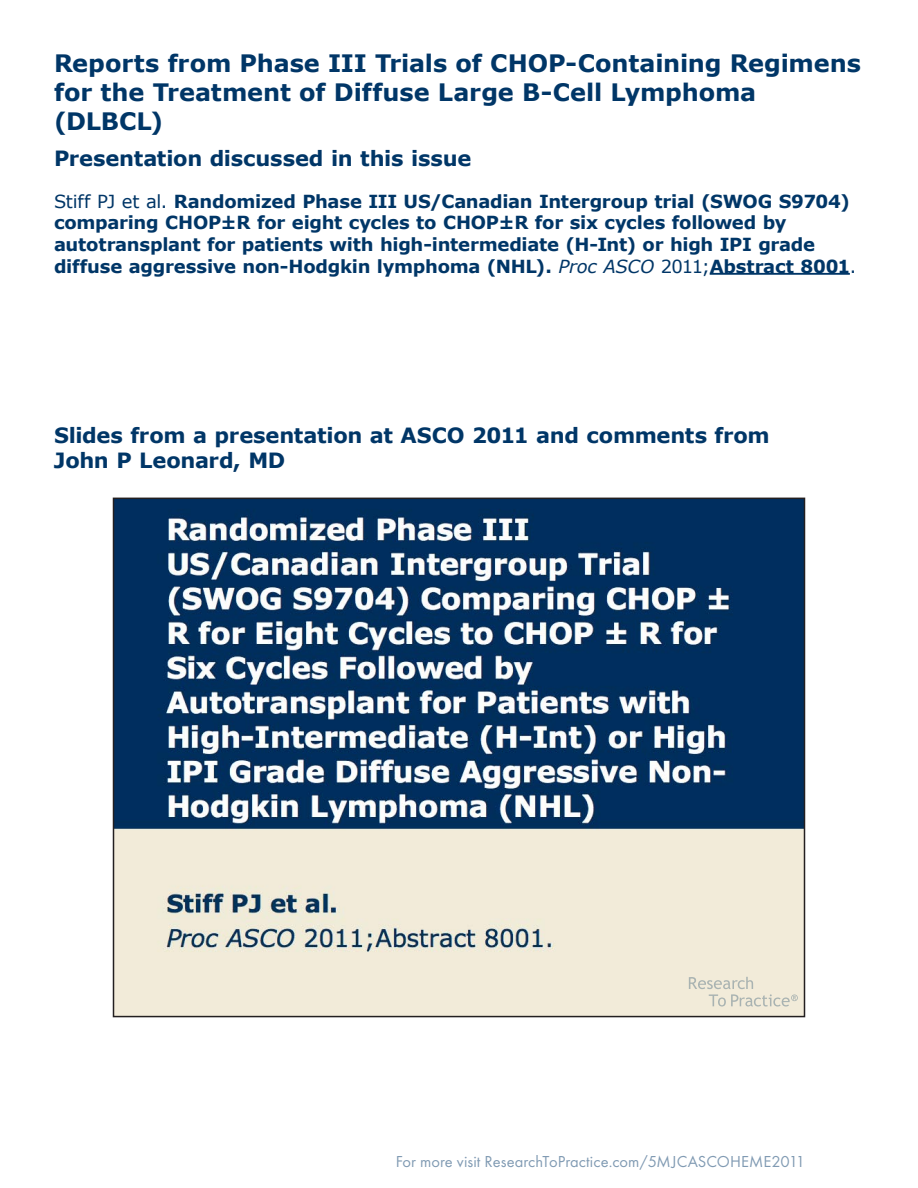
<style>
.page{position:relative;width:918px;height:1188px;background:#fff}
.page>*{position:absolute;margin:0;border:0;box-sizing:border-box;transform-origin:0 0}
.t1{font:700 24px/28.8px "Verdana";letter-spacing:-.005em;color:#003667}
.t2{font:700 21px/25.2px "Verdana";letter-spacing:-.015em;color:#003667}
.t3{font:700 18px/21.6px "Verdana";letter-spacing:-.015em;color:#003667}
.t4{font:16.5px "Futura T";letter-spacing:.005em;color:#003667}
.s1{font-weight:400}
.s2{font-weight:400;font-style:italic}
</style>
<div class="page">
<img style="left:116px;top:501px;width:686px;height:513px">
<div style="left:113px;top:498px;width:692px;height:519px;border:2px solid #231f20"></div>
<hr style="left:710px;top:273px;width:140px;height:2px;background:#003667">
<svg style="left:689px;top:977px;width:109px;height:30px;background:#e5e1d2"></svg>
<h1 class="t1" style="left:54px;top:49px;width:809px">Reports from Phase III Trials of CHOP-Containing Regimens for the Treatment of Diffuse Large B-Cell Lymphoma (DLBCL)</h1>
<p class="t2" style="left:54px;top:145px;width:419px">Presentation discussed in this issue</p>
<p class="t3" style="left:54px;top:190px;width:804px"><span class="s1">Stiff PJ et al.</span> Randomized Phase III US/Canadian Intergroup trial (SWOG S9704) comparing CHOP±R for eight cycles to CHOP±R for six cycles followed by autotransplant for patients with high-intermediate (H-Int) or high IPI grade diffuse aggressive non-Hodgkin lymphoma (NHL). <span class="s2">Proc ASCO</span> <span class="s1">2011;</span>Abstract 8001<span class="s1">.</span></p>
<p class="t2" style="left:54px;top:422px;width:717px">Slides from a presentation at ASCO 2011 and comments from<br>John P Leonard, MD</p>
<p class="t4" style="left:395px;top:1152px;width:411px">For more visit ResearchToPractice.com/5MJCASCOHEME2011</p>
</div>
